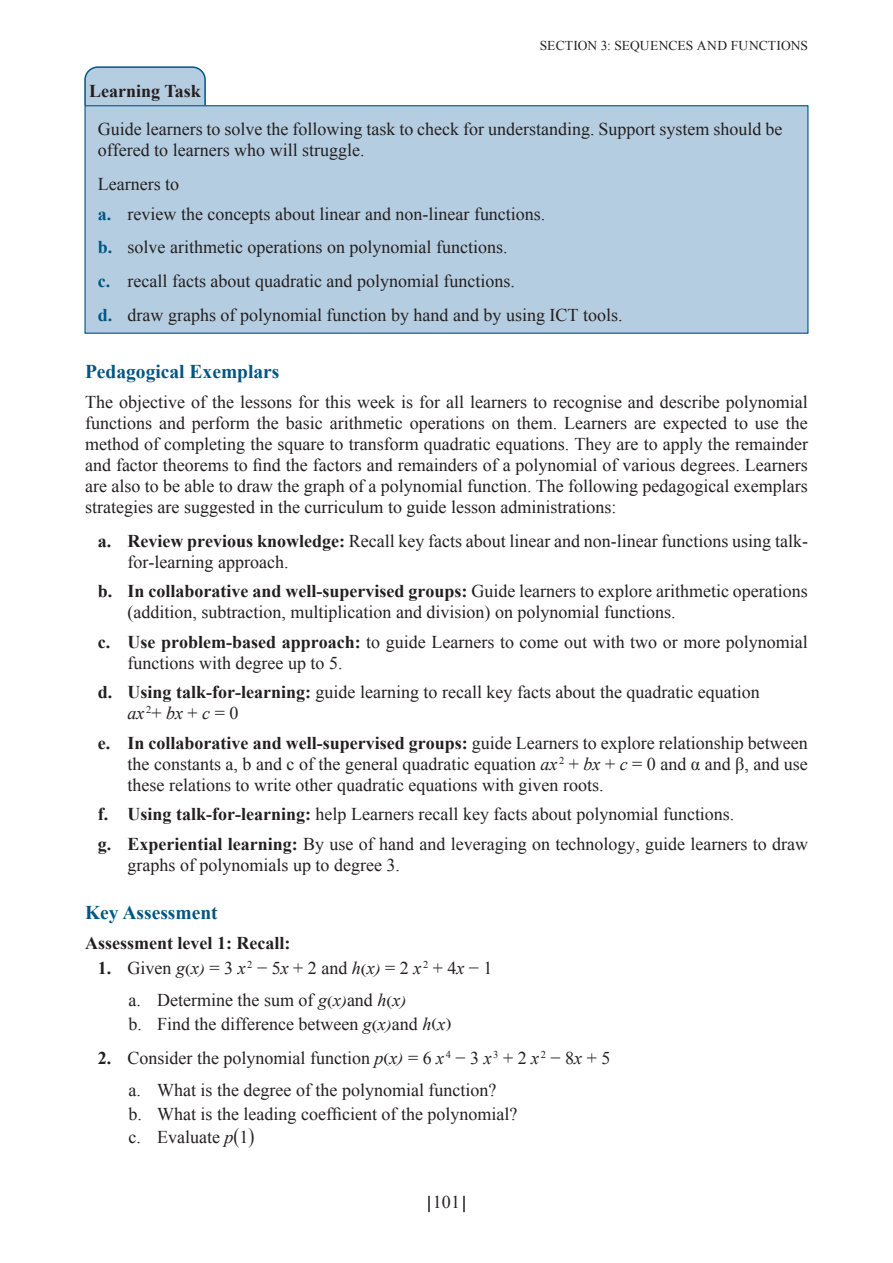
<style>
.page{position:relative;width:893px;height:1263px;background:#fff}
.page>*{position:absolute;margin:0;border:0;box-sizing:border-box;transform-origin:0 0}
.t1{font:700 19.5px "Times New Roman";color:#005682}
.t2{font:18px/21px "Times New Roman";color:#231f20}
.t3{font:700 18px "Times New Roman";color:#231f20}
.t4{font:13.5px "Times New Roman";letter-spacing:.01em;color:#231f20}
.s1{font-weight:700;color:#005682}
.s2{font-weight:700}
.s3{font-style:italic}
.s4{font-size:14.4px}
.s5{font-style:italic;font-size:14.4px}
.s6{font-size:21.6px}
</style>
<div class="page">
<svg style="left:428px;top:1196px;width:2px;height:16px"></svg>
<svg style="left:463px;top:1196px;width:2px;height:16px"></svg>
<svg style="left:84px;top:66px;width:122px;height:39px;background:#acc7db"></svg>
<div style="left:84px;top:105px;width:724px;height:229px;background:#b5cde0;border:1px solid #005682"></div>
<p class="t4" style="left:540px;top:37px;width:270px">SECTION 3: SEQUENCES AND FUNCTIONS</p>
<p class="t3" style="left:89px;top:79px;width:113px">Learning Task</p>
<p class="t2" style="left:98px;top:118px;width:686px">Guide learners to solve the following task to check for understanding. Support system should be offered to learners who will struggle.</p>
<p class="t2" style="left:98px;top:169px;width:449px;line-height:29.5px">Learners to<br><span class="s1">a.</span> review the concepts about linear and non-linear functions.</p>
<p class="t2" style="left:98px;top:230px;width:526px;line-height:33.8px"><span class="s1">b.</span> solve arithmetic operations on polynomial functions.<br><span class="s1">c.</span> recall facts about quadratic and polynomial functions.<br><span class="s1">d.</span> draw graphs of polynomial function by hand and by using ICT tools.</p>
<p class="t1" style="left:85px;top:358px;width:196px">Pedagogical Exemplars</p>
<p class="t2" style="left:85px;top:391px;width:724px;text-align:justify">The objective of the lessons for this week is for all learners to recognise and describe polynomial functions and perform the basic arithmetic operations on them. Learners are expected to use the method of completing the square to transform quadratic equations. They are to apply the remainder and factor theorems to find the factors and remainders of a polynomial of various degrees. Learners are also to be able to draw the graph of a polynomial function. The following pedagogical exemplars strategies are suggested in the curriculum to guide lesson administrations:</p>
<p class="t2" style="left:128px;top:530px;width:682px;text-indent:-30px"><span class="s2">a. Review previous knowledge:</span> Recall key facts about linear and non-linear functions using talk&shy;for-learning approach.</p>
<p class="t2" style="left:128px;top:580px;width:682px;text-indent:-30px"><span class="s2">b. In collaborative and well-supervised groups:</span> Guide learners to explore arithmetic operations (addition, subtraction, multiplication and division) on polynomial functions.</p>
<p class="t2" style="left:128px;top:631px;width:682px;text-indent:-30px"><span class="s2">c. Use problem-based approach:</span> to guide Learners to come out with two or more polynomial functions with degree up to 5.</p>
<p class="t2" style="left:128px;top:681px;width:634px;text-indent:-30px"><span class="s2">d. Using talk-for-learning:</span> guide learning to recall key facts about the quadratic equation <span class="s3">ax</span><sup>2</sup>+<span class="s3">bx</span>+<span class="s3">c</span>=0</p>
<p class="t2" style="left:128px;top:732px;width:682px;text-align:justify;text-indent:-30px"><span class="s2">e. In collaborative and well-supervised groups:</span> guide Learners to explore relationship between the constants a, b and c of the general quadratic equation <span class="s3">ax</span> <sup>2</sup> + <span class="s3">bx</span> + <span class="s3">c</span> = 0 and α and β, and use these relations to write other quadratic equations with given roots.</p>
<p class="t2" style="left:98px;top:799px;width:712px;line-height:29.5px"><span class="s2">f. Using talk-for-learning:</span> help Learners recall key facts about polynomial functions.<br><span class="s2">g. Experiential learning:</span> By use of hand and leveraging on technology, guide learners to draw</p>
<p class="t2" style="left:128px;top:854px;width:274px">graphs of polynomials up to degree 3.</p>
<p class="t1" style="left:85px;top:899px;width:134px">Key Assessment</p>
<p class="t3" style="left:85px;top:930px;width:207px">Assessment level 1: Recall:</p>
<p class="t2" style="left:129px;top:952px;width:366px;line-height:32.2px;text-indent:-31px"><span class="s2">1.</span> Given<span class="s3">g</span><span class="s4">(</span><span class="s3">x</span><span class="s5">)</span>=3<span class="s3">x</span><sup>2</sup> −5<span class="s3">x</span>+2and<span class="s3">h</span><span class="s4">(</span><span class="s3">x</span><span class="s5">)</span>=2<span class="s3">x</span><sup>2</sup> +4<span class="s3">x</span>−1 a. Determine the sum of <span class="s3">g</span><span class="s4">(</span><span class="s3">x</span><span class="s5">)</span>and <span class="s3">h</span><span class="s4">(</span><span class="s3">x</span><span class="s5">)</span></p>
<p class="t2" style="left:129px;top:1013px;width:324px">b. Find the difference between <span class="s3">g</span><span class="s4">(</span><span class="s3">x</span><span class="s5">)</span>and <span class="s3">h</span><span class="s4">(</span><span class="s3">x</span><span class="s4">)</span></p>
<p class="t2" style="left:129px;top:1041px;width:483px;line-height:32.2px;text-indent:-31px"><span class="s2">2.</span> Consider the polynomial function <span class="s3">p</span><span class="s4">(</span><span class="s3">x</span><span class="s5">)</span> = 6 <span class="s3">x</span> <sup>4</sup> − 3 <span class="s3">x</span> <sup>3</sup> + 2 <span class="s3">x</span> <sup>2</sup> − 8<span class="s3">x</span> + 5 a. What is the degree of the polynomial function?</p>
<p class="t2" style="left:129px;top:1101px;width:390px;line-height:23.7px">b. What is the leading coefficient of the polynomial? c. Evaluate <span class="s3">p</span><span class="s6">(</span>1<span class="s6">)</span></p>
<p class="t2" style="left:433px;top:1191px;width:28px">101</p>
</div>
